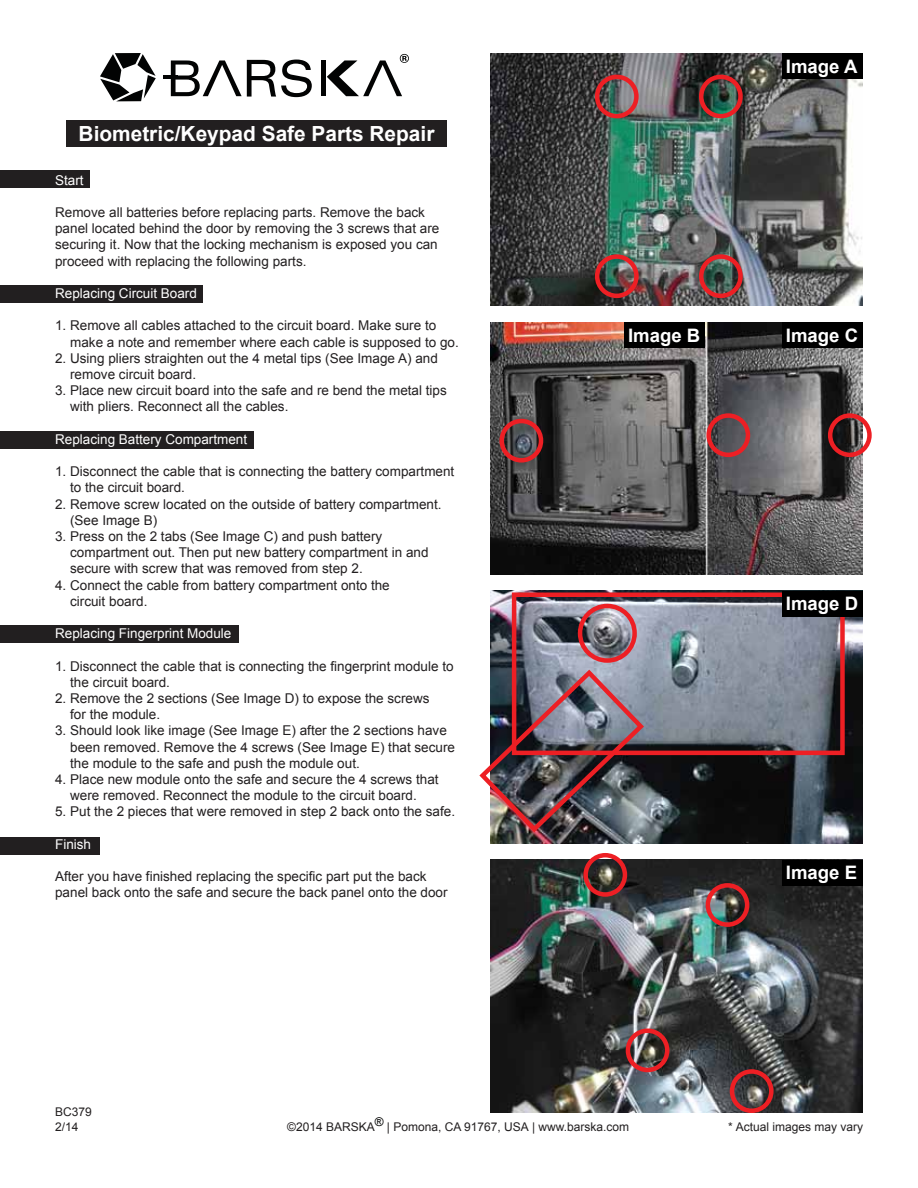
<style>
.page{position:relative;width:918px;height:1188px;background:#fff}
.page>*{position:absolute;margin:0;border:0;box-sizing:border-box;transform-origin:0 0}
.t1{font:700 20.85px "Arial";color:#fff}
.t2{font:700 18.6px "Arial";color:#fff}
.t3{font:13.5px/16.2px "Arial";color:#221f20}
.t4{font:13.5px "Arial";color:#fff}
.t5{font:12px/14.4px "Arial";color:#221f20}
</style>
<div class="page">
<div style="left:0;top:285px;width:203px;height:18px;background:#221f20"></div>
<div style="left:0;top:170px;width:89px;height:18px;background:#221f20"></div>
<div style="left:0;top:431px;width:253px;height:18px;background:#221f20"></div>
<div style="left:0;top:625px;width:239px;height:18px;background:#221f20"></div>
<div style="left:0;top:837px;width:100px;height:18px;background:#221f20"></div>
<img style="left:490px;top:860px;width:373px;height:252px">
<img style="left:490px;top:591px;width:373px;height:252px">
<img style="left:490px;top:322px;width:373px;height:253px">
<img style="left:490px;top:53px;width:373px;height:252px">
<div style="left:512px;top:592px;width:333px;height:163px;border:4px solid #ed1f24"></div>
<svg style="left:171px;top:60px;width:141px;height:37px"></svg>
<hr style="left:321px;top:60px;width:4px;height:36px;background:#020303">
<hr style="left:163px;top:76px;width:15px;height:3px;background:#020303">
<svg style="left:100px;top:53px;width:56px;height:48px"></svg>
<svg style="left:327px;top:54px;width:82px;height:42px"></svg>
<div style="left:66px;top:120px;width:381px;height:27px;background:#221f20"></div>
<div style="left:782px;top:322px;width:81px;height:26px;background:#000"></div>
<div style="left:624px;top:322px;width:81px;height:26px;background:#000"></div>
<div style="left:782px;top:53px;width:81px;height:26px;background:#000"></div>
<div style="left:782px;top:860px;width:81px;height:25px;background:#000"></div>
<div style="left:782px;top:591px;width:81px;height:25px;background:#000"></div>
<div style="left:595px;top:75px;width:44px;height:43px;border:4px solid #ed1f24;border-radius:50%"></div>
<div style="left:699px;top:75px;width:44px;height:43px;border:4px solid #ed1f24;border-radius:50%"></div>
<div style="left:595px;top:254px;width:44px;height:44px;border:4px solid #ed1f24;border-radius:50%"></div>
<div style="left:499px;top:419px;width:44px;height:44px;border:4px solid #ed1f24;border-radius:50%"></div>
<div style="left:699px;top:254px;width:44px;height:44px;border:4px solid #ed1f24;border-radius:50%"></div>
<div style="left:828px;top:413px;width:44px;height:44px;border:4px solid #ed1f24;border-radius:50%"></div>
<div style="left:706px;top:413px;width:44px;height:44px;border:4px solid #ed1f24;border-radius:50%"></div>
<div style="left:578px;top:604px;width:59px;height:59px;border:4px solid #ed1f24;border-radius:50%"></div>
<img style="left:479px;top:666px;width:168px;height:170px">
<div style="left:583px;top:853px;width:44px;height:44px;border:4px solid #ed1f24;border-radius:50%"></div>
<div style="left:706px;top:883px;width:43px;height:44px;border:4px solid #ed1f24;border-radius:50%"></div>
<div style="left:626px;top:1028px;width:43px;height:44px;border:4px solid #ed1f24;border-radius:50%"></div>
<div style="left:730px;top:1069px;width:44px;height:44px;border:4px solid #ed1f24;border-radius:50%"></div>
<h1 class="t1" style="left:79px;top:120px;width:357px">Biometric/Keypad Safe Parts Repair</h1>
<p class="t4" style="left:55px;top:171px;width:30px">Start</p>
<p class="t3" style="left:55px;top:204px;width:386px">Remove all batteries before replacing parts. Remove the back panel located behind the door by removing the 3 screws that are securing it. Now that the locking mechanism is exposed you can proceed with replacing the following parts.</p>
<p class="t4" style="left:55px;top:284px;width:143px">Replacing Circuit Board</p>
<p class="t3" style="left:70px;top:318px;width:390px;text-indent:-15px">1. Remove all cables attached to the circuit board. Make sure to make a note and remember where each cable is supposed to go.</p>
<p class="t3" style="left:70px;top:350px;width:369px;text-indent:-15px">2. Using pliers straighten out the 4 metal tips (See Image A) and remove circuit board.</p>
<p class="t3" style="left:70px;top:383px;width:378px;text-indent:-15px">3. Place new circuit board into the safe and re bend the metal tips with pliers. Reconnect all the cables.</p>
<p class="t4" style="left:55px;top:430px;width:194px">Replacing Battery Compartment</p>
<p class="t3" style="left:70px;top:464px;width:386px;text-indent:-15px">1. Disconnect the cable that is connecting the battery compartment to the circuit board.</p>
<p class="t3" style="left:70px;top:496px;width:373px;text-indent:-15px">2. Remove screw located on the outside of battery compartment. (See Image B)</p>
<p class="t3" style="left:70px;top:528px;width:360px;text-indent:-15px">3. Press on the 2 tabs (See Image C) and push battery compartment out. Then put new battery compartment in and secure with screw that was removed from step 2.</p>
<p class="t3" style="left:70px;top:577px;width:321px;text-indent:-15px">4. Connect the cable from battery compartment onto the circuit board.</p>
<p class="t4" style="left:55px;top:625px;width:178px">Replacing Fingerprint Module</p>
<p class="t3" style="left:70px;top:658px;width:385px;text-indent:-15px">1. Disconnect the cable that is connecting the fingerprint module to the circuit board.</p>
<p class="t3" style="left:70px;top:690px;width:361px;text-indent:-15px">2. Remove the 2 sections (See Image D) to expose the screws for the module.</p>
<p class="t3" style="left:70px;top:723px;width:386px;text-indent:-15px">3. Should look like image (See Image E) after the 2 sections have been removed. Remove the 4 screws (See Image E) that secure the module to the safe and push the module out.</p>
<p class="t3" style="left:55px;top:771px;width:385px;text-align:center">4. Place new module onto the safe and secure the 4 screws that were removed. Reconnect the module to the circuit board.</p>
<p class="t3" style="left:55px;top:804px;width:401px">5. Put the 2 pieces that were removed in step 2 back onto the safe.</p>
<p class="t4" style="left:55px;top:835px;width:38px">Finish</p>
<p class="t3" style="left:55px;top:869px;width:394px">After you have finished replacing the specific part put the back panel back onto the safe and secure the back panel onto the door</p>
<h2 class="t2" style="left:786px;top:54px;width:73px">Image A</h2>
<h2 class="t2" style="left:628px;top:323px;width:74px">Image B</h2>
<h2 class="t2" style="left:786px;top:323px;width:74px">Image C</h2>
<h2 class="t2" style="left:786px;top:592px;width:74px">Image D</h2>
<h2 class="t2" style="left:786px;top:861px;width:73px">Image E</h2>
<p class="t5" style="left:55px;top:1105px;width:38px">BC379<br>2/14</p>
<p class="t5" style="left:287px;top:1119px;width:344px">©2014 BARSKA<sup>®</sup> | Pomona, CA 91767, USA | www.barska.com</p>
<p class="t5" style="left:728px;top:1119px;width:136px">* Actual images may vary</p>
</div>
